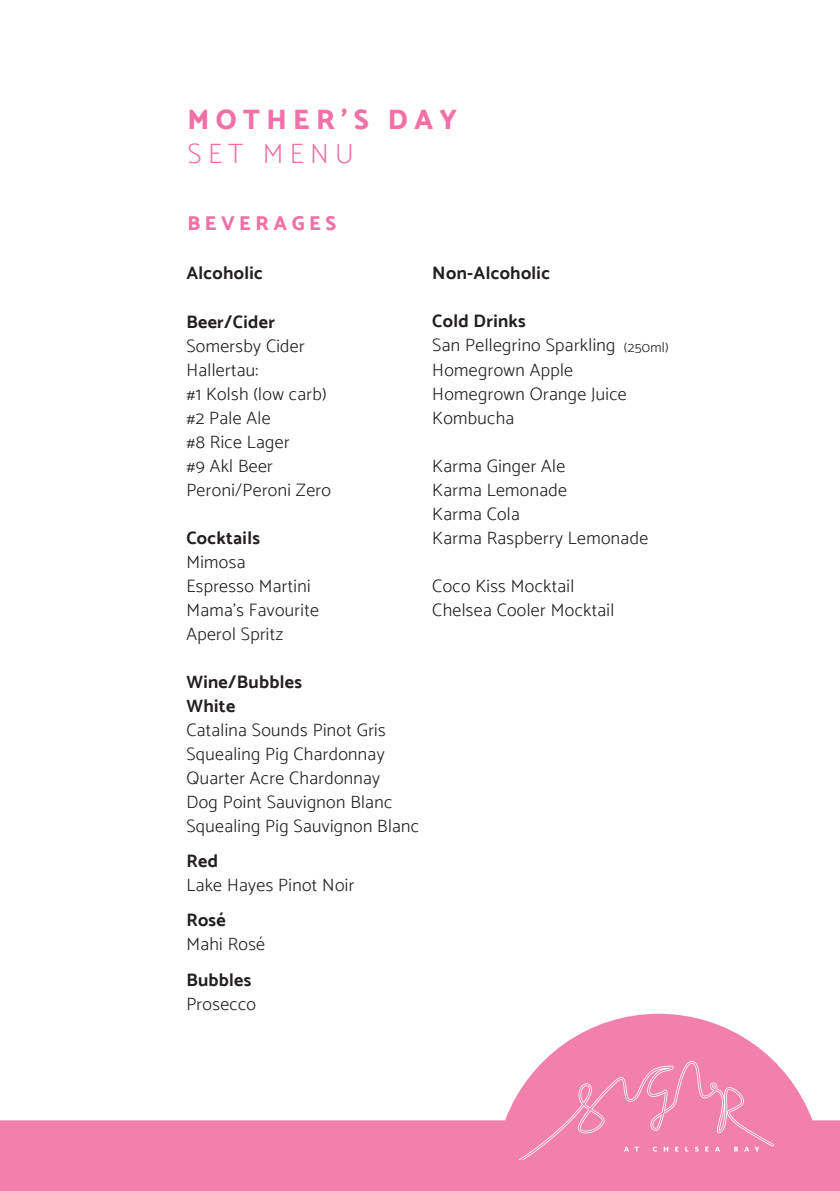
<style>
.page{position:relative;width:840px;height:1191px;background:#fff}
.page>*{position:absolute;margin:0;border:0;box-sizing:border-box;transform-origin:0 0}
.t1{font:800 28px "Catamaran";letter-spacing:.225em;color:#f171a6}
.t2{font:200 28px "Catamaran";letter-spacing:.225em;color:#f171a6}
.t3{font:800 20px "Catamaran";letter-spacing:.225em;color:#f171a6}
.t4{font:300 18px/24px "Catamaran";letter-spacing:.02em;color:#231f20}
.t5{font:700 18px/24px "Catamaran";letter-spacing:.02em;color:#231f20}
.s1{font-weight:700}
.s2{font-size:14px}
</style>
<div class="page">
<svg style="left:0;top:1013px;width:839px;height:178px"></svg>
<svg style="left:518px;top:1061px;width:255px;height:99px;background:#f288b2"></svg>
<h1 class="t1" style="left:187px;top:103px;width:271px">MOTHER’S DAY</h1>
<h1 class="t2" style="left:187px;top:137px;width:168px">SET MENU</h1>
<p class="t3" style="left:187px;top:211px;width:150px">BEVERAGES</p>
<p class="t5" style="left:186px;top:261px;width:78px">Alcoholic</p>
<p class="t5" style="left:186px;top:309px;width:90px">Beer/Cider</p>
<p class="t4" style="left:186px;top:333px;width:146px">Somersby Cider<br>Hallertau:<br>#1 Kolsh (low carb) #2 Pale Ale<br>#8 Rice Lager<br>#9 Akl Beer<br>Peroni/Peroni Zero</p>
<p class="t5" style="left:186px;top:525px;width:75px">Cocktails</p>
<p class="t4" style="left:186px;top:549px;width:134px">Mimosa<br>Espresso Martini<br>Mama’s Favourite<br>Aperol Spritz</p>
<p class="t5" style="left:186px;top:669px;width:117px">Wine/Bubbles<br>White</p>
<p class="t4" style="left:186px;top:717px;width:234px">Catalina Sounds Pinot Gris<br>Squealing Pig Chardonnay<br>Quarter Acre Chardonnay<br>Dog Point Sauvignon Blanc<br>Squealing Pig Sauvignon Blanc</p>
<p class="t5" style="left:186px;top:848px;width:33px">Red</p>
<p class="t4" style="left:186px;top:872px;width:169px">Lake Hayes Pinot Noir</p>
<p class="t5" style="left:186px;top:908px;width:41px">Rosé</p>
<p class="t4" style="left:186px;top:932px;width:80px">Mahi Rosé</p>
<p class="t5" style="left:186px;top:967px;width:67px">Bubbles</p>
<p class="t4" style="left:186px;top:991px;width:71px">Prosecco</p>
<p class="t5" style="left:432px;top:261px;width:119px">Non-Alcoholic</p>
<p class="t4" style="left:432px;top:309px;width:237px"><span class="s1">Cold Drinks<br></span>San Pellegrino Sparkling <span class="s2">(250ml)<br></span>Homegrown Apple<br>Homegrown Orange Juice<br>Kombucha</p>
<p class="t4" style="left:432px;top:453px;width:217px">Karma Ginger Ale<br>Karma Lemonade<br>Karma Cola<br>Karma Raspberry Lemonade</p>
<p class="t4" style="left:432px;top:573px;width:183px">Coco Kiss Mocktail<br>Chelsea Cooler Mocktail</p>
</div>
